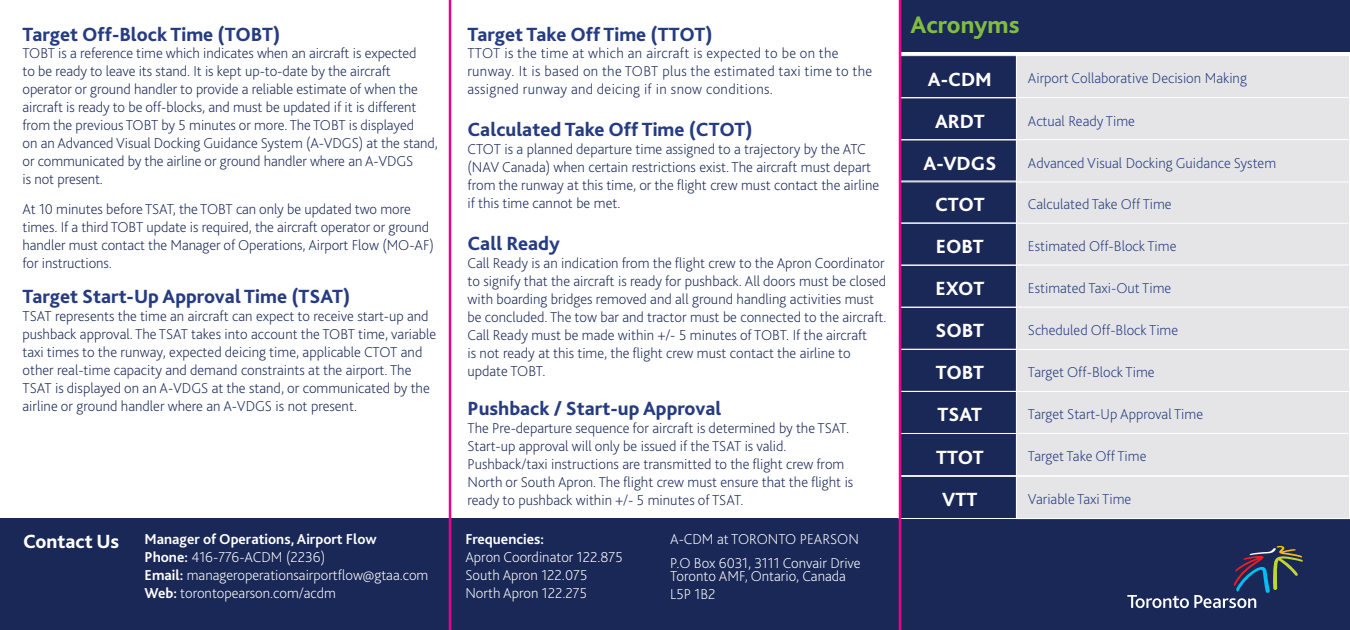
<style>
.page{position:relative;width:1350px;height:630px;background:#fff}
.page>*{position:absolute;margin:0;border:0;box-sizing:border-box;transform-origin:0 0}
.t1{font:800 25px "Bliss 2";color:#81bd41}
.t2{font:800 20px "Bliss 2";color:#263c82}
.t3{font:800 20px "Bliss 2";color:#fff}
.t4{font:200 15px/18px "Bliss 2";color:#1a2857}
.t5{font:200 15px/18px "Bliss 2";color:#fff}
.t6{font:200 15px "Bliss 2";color:#263c82}
.t7{font:200 15px/18px "Bliss 2";letter-spacing:.02em;color:#1a2857}
.t8{font:700 15px "Bliss 2";color:#fff}
.s1{font-weight:700}
</style>
<div class="page">
<div style="left:899px;top:55px;width:122px;height:464px;background:#1a2857"></div>
<div style="left:0;top:519px;width:1350px;height:111px;background:#1a2857"></div>
<div style="left:899px;top:55px;width:122px;height:43px;border:1px solid #fff"></div>
<div style="left:899px;top:0;width:451px;height:52px;background:#1a2857"></div>
<div style="left:1016px;top:56px;width:334px;height:42px;background:#e5e4e6"></div>
<div style="left:899px;top:223px;width:122px;height:43px;border:1px solid #fff"></div>
<div style="left:1016px;top:223px;width:334px;height:42px;background:#e5e4e6"></div>
<div style="left:1016px;top:223px;width:334px;height:43px;border:1px solid #fff"></div>
<div style="left:1016px;top:391px;width:334px;height:43px;background:#e5e4e6"></div>
<div style="left:899px;top:97px;width:122px;height:43px;border:1px solid #fff"></div>
<div style="left:1016px;top:98px;width:334px;height:42px;background:#e5e4e6"></div>
<div style="left:1016px;top:97px;width:334px;height:43px;border:1px solid #fff"></div>
<div style="left:899px;top:265px;width:122px;height:43px;border:1px solid #fff"></div>
<div style="left:1016px;top:265px;width:334px;height:42px;background:#e5e4e6"></div>
<div style="left:1016px;top:265px;width:334px;height:43px;border:1px solid #fff"></div>
<div style="left:899px;top:433px;width:122px;height:43px;border:1px solid #fff"></div>
<div style="left:1016px;top:433px;width:334px;height:43px;background:#e5e4e6"></div>
<div style="left:1016px;top:433px;width:334px;height:43px;border:1px solid #fff"></div>
<div style="left:1016px;top:181px;width:334px;height:42px;background:#e5e4e6"></div>
<div style="left:1016px;top:181px;width:334px;height:43px;border:1px solid #fff"></div>
<div style="left:899px;top:349px;width:122px;height:43px;border:1px solid #fff"></div>
<div style="left:1016px;top:349px;width:334px;height:43px;background:#e5e4e6"></div>
<div style="left:1016px;top:349px;width:334px;height:43px;border:1px solid #fff"></div>
<div style="left:899px;top:307px;width:122px;height:43px;border:1px solid #fff"></div>
<div style="left:1016px;top:307px;width:334px;height:42px;background:#e5e4e6"></div>
<div style="left:1016px;top:307px;width:334px;height:43px;border:1px solid #fff"></div>
<div style="left:899px;top:139px;width:122px;height:43px;border:1px solid #fff"></div>
<div style="left:1016px;top:140px;width:334px;height:42px;background:#e5e4e6"></div>
<div style="left:1016px;top:139px;width:334px;height:43px;border:1px solid #fff"></div>
<div style="left:899px;top:476px;width:122px;height:43px;border:1px solid #fff"></div>
<div style="left:1016px;top:476px;width:334px;height:43px;background:#e5e4e6"></div>
<div style="left:1016px;top:476px;width:334px;height:43px;border:1px solid #fff"></div>
<svg style="left:1127px;top:546px;width:176px;height:62px"></svg>
<hr style="left:449px;top:0;width:2px;height:630px;background:#ec008c">
<hr style="left:899px;top:0;width:2px;height:630px;background:#ec008c">
<h2 class="t2" style="left:22px;top:21px;width:259px">Target Off-Block Time (TOBT)</h2>
<p class="t4" style="left:22px;top:44px;width:417px">TOBT is a reference time which indicates when an aircraft is expected<br>to be ready to leave its stand. It is kept up-to-date by the aircraft operator or ground handler to provide a reliable estimate of when the aircraft is ready to be off-blocks, and must be updated if it is different from the previous TOBT by 5 minutes or more. The TOBT is displayed<br>on an Advanced Visual Docking Guidance System (A-VDGS) at the stand, or communicated by the airline or ground handler where an A-VDGS<br>is not present.</p>
<p class="t4" style="left:22px;top:199px;width:413px">At 10 minutes before TSAT, the TOBT can only be updated two more times. If a third TOBT update is required, the aircraft operator or ground handler must contact the Manager of Operations, Airport Flow (MO-AF) for instructions.</p>
<h2 class="t2" style="left:22px;top:284px;width:329px">Target Start-Up Approval Time (TSAT)</h2>
<p class="t4" style="left:22px;top:307px;width:415px">TSAT represents the time an aircraft can expect to receive start-up and pushback approval. The TSAT takes into account the TOBT time, variable taxi times to the runway, expected deicing time, applicable CTOT and other real-time capacity and demand constraints at the airport. The TSAT is displayed on an A-VDGS at the stand, or communicated by the airline or ground handler where an A-VDGS is not present.</p>
<h2 class="t2" style="left:468px;top:21px;width:247px">Target Take Off Time (TTOT)</h2>
<p class="t7" style="left:468px;top:44px;width:406px">TTOT is the time at which an aircraft is expected to be on the runway. It is based on the TOBT plus the estimated taxi time to the assigned runway and deicing if in snow conditions.</p>
<h2 class="t2" style="left:468px;top:117px;width:287px">Calculated Take Off Time (CTOT)</h2>
<p class="t4" style="left:468px;top:140px;width:413px">CTOT is a planned departure time assigned to a trajectory by the ATC (NAV Canada) when certain restrictions exist. The aircraft must depart from the runway at this time, or the flight crew must contact the airline if this time cannot be met.</p>
<h2 class="t2" style="left:468px;top:230px;width:94px">Call Ready</h2>
<p class="t4" style="left:468px;top:253px;width:421px">Call Ready is an indication from the flight crew to the Apron Coordinator to signify that the aircraft is ready for pushback. All doors must be closed with boarding bridges removed and all ground handling activities must be concluded. The tow bar and tractor must be connected to the aircraft.<br>Call Ready must be made within +/- 5 minutes of TOBT. If the aircraft<br>is not ready at this time, the flight crew must contact the airline to update TOBT.</p>
<h2 class="t2" style="left:468px;top:396px;width:256px">Pushback / Start-up Approval</h2>
<p class="t4" style="left:468px;top:419px;width:387px">The Pre-departure sequence for aircraft is determined by the TSAT.<br>Start-up approval will only be issued if the TSAT is valid.<br>Pushback/taxi instructions are transmitted to the flight crew from North or South Apron. The flight crew must ensure that the flight is ready to pushback within +/- 5 minutes of TSAT.</p>
<h2 class="t3" style="left:23px;top:529px;width:98px">Contact Us</h2>
<p class="t5" style="left:145px;top:529px;width:285px"><span class="s1">Manager of Operations, Airport Flow<br>Phone:</span> 416-776-ACDM (2236)<br><span class="s1">Email:</span> manageroperationsairportflow@gtaa.com <span class="s1">Web:</span> torontopearson.com/acdm</p>
<p class="t8" style="left:465px;top:529px;width:80px">Frequencies:</p>
<p class="t5" style="left:465px;top:547px;width:159px">Apron Coordinator 122.875<br>South Apron 122.075<br>North Apron 122.275</p>
<p class="t5" style="left:670px;top:526px;width:192px;line-height:24.2px">A-CDM at TORONTO PEARSON<br>P.O Box 6031, 3111 Convair Drive</p>
<p class="t5" style="left:670px;top:566px;width:177px">Toronto AMF, Ontario, Canada<br>L5P 1B2</p>
<h1 class="t1" style="left:911px;top:9px;width:110px">Acronyms</h1>
<h2 class="t3" style="left:928px;top:67px;width:65px">A-CDM</h2>
<p class="t6" style="left:1028px;top:69px;width:220px">Airport Collaborative Decision Making</p>
<h2 class="t3" style="left:935px;top:109px;width:51px">ARDT</h2>
<p class="t6" style="left:1028px;top:111px;width:108px">Actual Ready Time</p>
<h2 class="t3" style="left:924px;top:151px;width:74px">A-VDGS</h2>
<p class="t6" style="left:1028px;top:153px;width:250px">Advanced Visual Docking Guidance System</p>
<h2 class="t3" style="left:935px;top:192px;width:51px">CTOT</h2>
<p class="t6" style="left:1028px;top:195px;width:145px">Calculated Take Off Time</p>
<h2 class="t3" style="left:936px;top:234px;width:50px">EOBT</h2>
<p class="t6" style="left:1028px;top:237px;width:150px">Estimated Off-Block Time</p>
<h2 class="t3" style="left:936px;top:276px;width:50px">EXOT</h2>
<p class="t6" style="left:1028px;top:279px;width:145px">Estimated Taxi-Out Time</p>
<h2 class="t3" style="left:936px;top:318px;width:50px">SOBT</h2>
<p class="t6" style="left:1028px;top:321px;width:152px">Scheduled Off-Block Time</p>
<h2 class="t3" style="left:936px;top:360px;width:50px">TOBT</h2>
<p class="t6" style="left:1028px;top:363px;width:128px">Target Off-Block Time</p>
<h2 class="t3" style="left:938px;top:402px;width:46px">TSAT</h2>
<p class="t6" style="left:1028px;top:405px;width:177px">Target Start-Up Approval Time</p>
<h2 class="t3" style="left:936px;top:444px;width:49px">TTOT</h2>
<p class="t6" style="left:1028px;top:447px;width:120px">Target Take Off Time</p>
<h2 class="t3" style="left:942px;top:487px;width:37px">VTT</h2>
<p class="t6" style="left:1028px;top:490px;width:105px">Variable Taxi Time</p>
</div>
